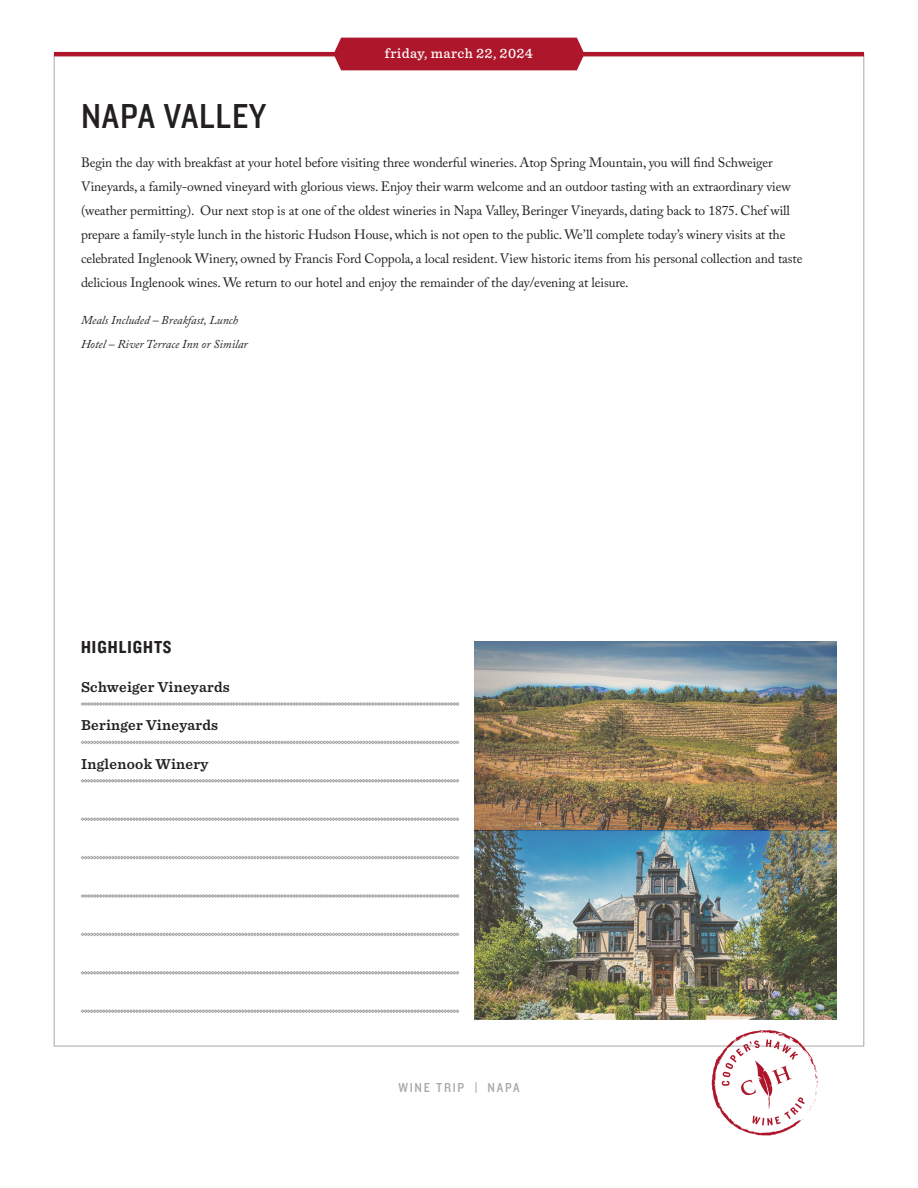
<style>
.page{position:relative;width:918px;height:1188px;background:#fff}
.page>*{position:absolute;margin:0;border:0;box-sizing:border-box;transform-origin:0 0}
.Headline{font:36px "Knockout HTF30 Junior Welterwt";letter-spacing:.025em;color:#231f20}
.List_Headline{font:18px "Knockout HTF50 Welterweight";letter-spacing:.06em;color:#231f20}
.t1{font:600 15px "Sentinel";letter-spacing:.02em;color:#231f20}
.Date__reversed{font:500 14.25px "Sentinel";letter-spacing:.03em;color:#fff}
.Body{font:13.5px/24px "Adobe Caslon Pro";letter-spacing:-.01em;color:#231f20}
.t2{font:13.5px "Knockout HTF30 Junior Welterwt";letter-spacing:.13em;color:#a8a9ad}
.Body-2{font:italic 12px "Adobe Caslon Pro";color:#231f20}
</style>
<div class="page">
<svg style="left:712px;top:1030px;width:106px;height:106px"></svg>
<div style="left:334px;top:38px;width:250px;height:32px;background:#ae172b"></div>
<hr style="left:54px;top:52px;width:810px;height:4px;background:#ae172b">
<svg style="left:81px;top:702px;width:378px;height:4px"></svg>
<svg style="left:81px;top:741px;width:378px;height:3px"></svg>
<svg style="left:81px;top:779px;width:378px;height:3px"></svg>
<svg style="left:81px;top:818px;width:378px;height:3px"></svg>
<svg style="left:81px;top:856px;width:378px;height:3px"></svg>
<svg style="left:81px;top:894px;width:378px;height:4px"></svg>
<svg style="left:81px;top:933px;width:378px;height:3px"></svg>
<svg style="left:81px;top:971px;width:378px;height:3px"></svg>
<svg style="left:81px;top:1010px;width:378px;height:3px"></svg>
<img style="left:475px;top:641px;width:362px;height:378px">
<p class="Headline" style="left:81px;top:97px;width:187px">NAPA VALLEY</p>
<p class="Date__reversed" style="left:385px;top:43px;width:150px">friday, march 22, 2024</p>
<p class="Body" style="left:81px;top:150px;width:723px">Begin the day with breakfast at your hotel before visiting three wonderful wineries. Atop Spring Mountain, you will find Schweiger Vineyards, a family-owned vineyard with glorious views. Enjoy their warm welcome and an outdoor tasting with an extraordinary view (weather permitting). Our next stop is at one of the oldest wineries in Napa Valley, Beringer Vineyards, dating back to 1875. Chef will prepare a family-style lunch in the historic Hudson House, which is not open to the public. We’ll complete today’s winery visits at the celebrated Inglenook Winery, owned by Francis Ford Coppola, a local resident. View historic items from his personal collection and taste delicious Inglenook wines. We return to our hotel and enjoy the remainder of the day/evening at leisure.</p>
<p class="Body-2" style="left:81px;top:313px;width:159px">Meals Included – Breakfast, Lunch</p>
<p class="Body-2" style="left:81px;top:337px;width:168px">Hotel – River Terrace Inn or Similar</p>
<p class="List_Headline" style="left:81px;top:638px;width:92px">HIGHLIGHTS</p>
<p class="t1" style="left:81px;top:675px;width:150px">Schweiger Vineyards</p>
<p class="t1" style="left:81px;top:714px;width:139px">Beringer Vineyards</p>
<p class="t1" style="left:81px;top:752px;width:129px">Inglenook Winery</p>
<p class="t2" style="left:398px;top:1081px;width:123px">WINE TRIP | NAPA</p>
</div>
